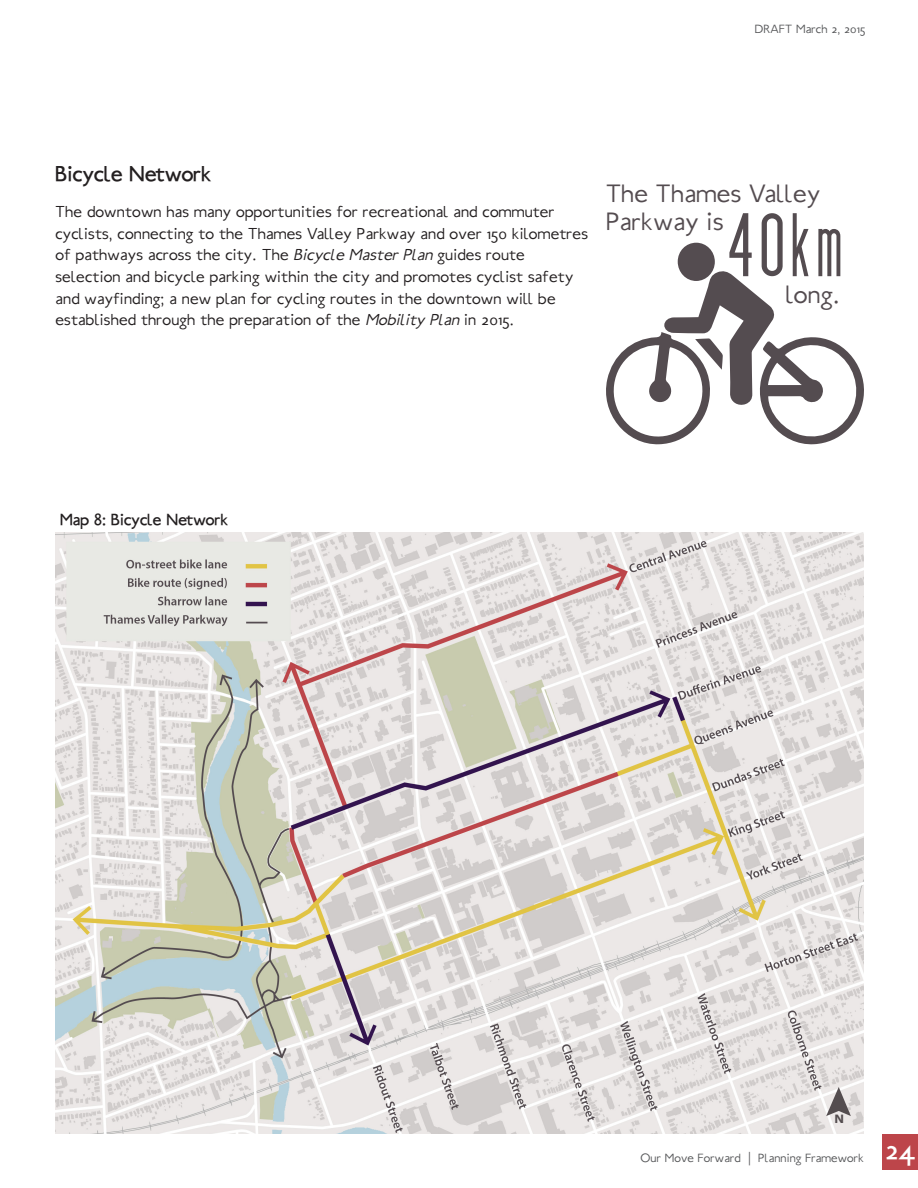
<style>
.page{position:relative;width:918px;height:1188px;background:#fff}
.page>*{position:absolute;margin:0;border:0;box-sizing:border-box;transform-origin:0 0}
.t1{font:73.5px "seattlesans";color:#544c50}
.t2{font:30px "Ubahn";color:#fff}
.t3{font:300 28.5px/28.5px "Ubahn";letter-spacing:.01em;color:#544c50}
.Heading_3{font:24px "Ubahn";letter-spacing:.01em;color:#231f20}
.t4{font:300 18px/21.6px "Ubahn";letter-spacing:.01em;color:#231f20}
.t5{font:18px "Ubahn";letter-spacing:.01em;color:#231f20}
.t6{font:300 13.5px "Ubahn";letter-spacing:.01em;color:#57585a}
.t7{font:700 12.45px "Myriad Pro";color:#544d4f;scale:1.12 1}
.s1{font-style:italic}
</style>
<div class="page">
<div style="left:882px;top:1134px;width:36px;height:36px;background:#bd454a"></div>
<img style="left:55px;top:533px;width:809px;height:601px">
<div style="left:678px;top:243px;width:37px;height:38px;background:#544c50;border-radius:50%"></div>
<svg style="left:606px;top:270px;width:258px;height:175px"></svg>
<svg style="left:826px;top:1087px;width:25px;height:29px"></svg>
<p class="t6" style="left:755px;top:23px;width:112px">DRAFT March 2, 2015</p>
<p class="Heading_3" style="left:55px;top:162px;width:158px">Bicycle Network</p>
<p class="t4" style="left:55px;top:202px;width:534px">The downtown has many opportunities for recreational and commuter cyclists, connecting to the Thames Valley Parkway and over 150 kilometres of pathways across the city. The <span class="s1">Bicycle MasterPlan</span> guides route selection and bicycle parking within the city and promotes cyclist safety and wayfinding; a new plan for cycling routes in the downtown will be established through the preparation of the <span class="s1">Mobility Plan</span> in 2015.</p>
<p class="t3" style="left:606px;top:180px;width:216px">The Thames Valley<br>Parkway is</p>
<p class="t1" style="left:727px;top:192px;width:117px">40km</p>
<p class="t3" style="left:786px;top:281px;width:56px">long.</p>
<p class="t5" style="left:60px;top:511px;width:170px">Map 8: Bicycle Network</p>
<p class="t7" style="left:834px;top:1111px;width:10px">N</p>
<p class="t6" style="left:641px;top:1152px;width:225px">Our Move Forward | Planning Framework</p>
<h2 class="t2" style="left:885px;top:1135px;width:31px">24</h2>
</div>
